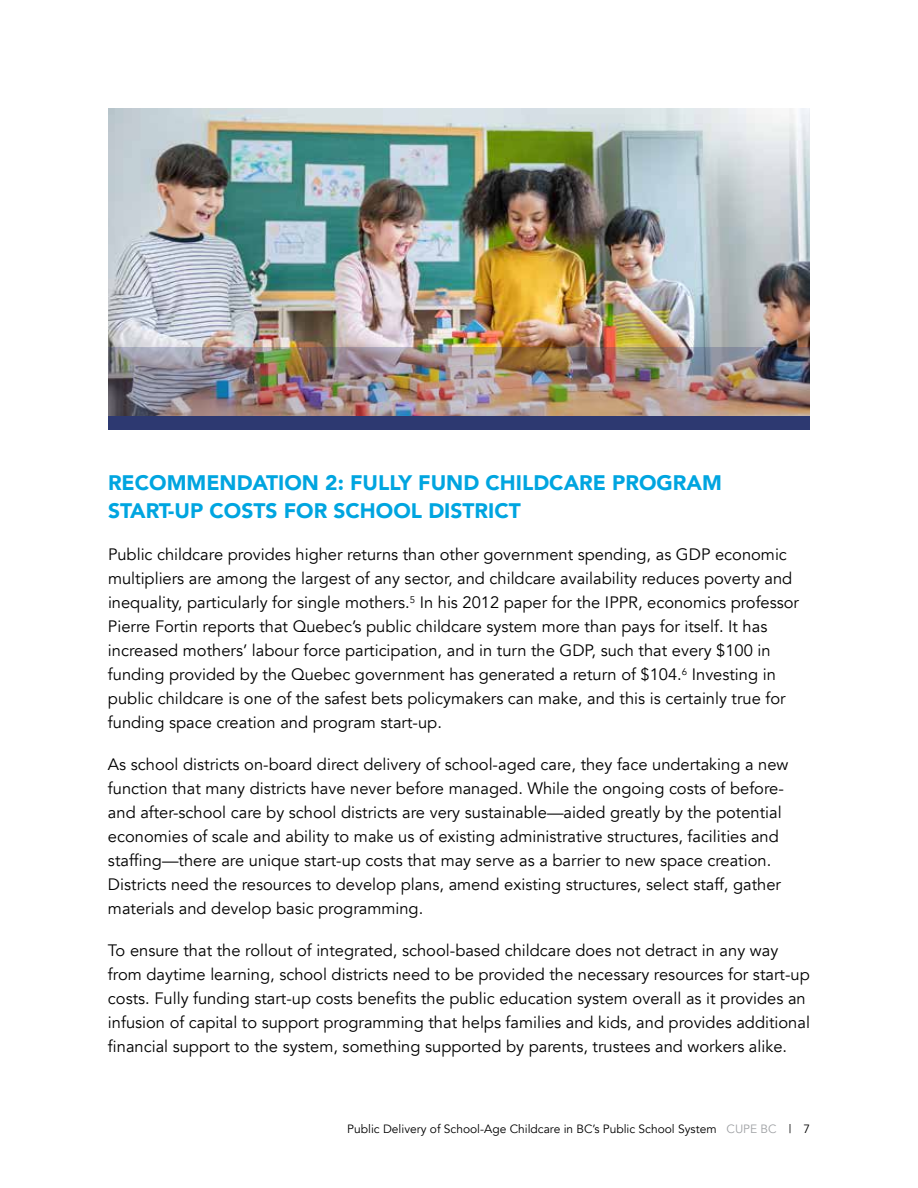
<style>
.page{position:relative;width:918px;height:1188px;background:#fff}
.page>*{position:absolute;margin:0;border:0;box-sizing:border-box;transform-origin:0 0}
.t1{font:900 21px/28.5px "Avenir";color:#00a5e0}
.t2{font:16.5px/24px "Avenir";color:#000}
.t3{font:12px "Avenir";color:#000}
.s1{color:#9fa1a4}
</style>
<div class="page">
<img style="left:108px;top:108px;width:702px;height:240px">
<img style="left:108px;top:348px;width:702px;height:68px">
<div style="left:108px;top:416px;width:702px;height:14px;background:#2d3971"></div>
<p class="t1" style="left:108px;top:468px;width:615px">RECOMMENDATION 2: FULLY FUND CHILDCARE PROGRAM<br>START-UP COSTS FOR SCHOOL DISTRICT</p>
<p class="t2" style="left:108px;top:543px;width:693px">Public childcare provides higher returns than other government spending, as GDP economic multipliers are among the largest of any sector, and childcare availability reduces poverty and inequality, particularly for single mothers.<sup>5</sup> In his 2012 paper for the IPPR, economics professor Pierre Fortin reports that Quebec’s public childcare system more than pays for itself. It has increased mothers’ labour force participation, and in turn the GDP, such that every $100 in funding provided by the Quebec government has generated a return of $104.<sup>6</sup> Investing in public childcare is one of the safest bets policymakers can make, and this is certainly true for funding space creation and program start-up.</p>
<p class="t2" style="left:108px;top:753px;width:682px">As school districts on-board direct delivery of school-aged care, they face undertaking a new function that many districts have never before managed. While the ongoing costs of before&shy;and after-school care by school districts are very sustainable—aided greatly by the potential economies of scale and ability to make us of existing administrative structures, facilities and staffing—there are unique start-up costs that may serve as a barrier to new space creation.<br>Districts need the resources to develop plans, amend existing structures, select staff, gather materials and develop basic programming.</p>
<p class="t2" style="left:108px;top:939px;width:704px">To ensure that the rollout of integrated, school-based childcare does not detract in any way from daytime learning, school districts need to be provided the necessary resources for start-up costs. Fully funding start-up costs benefits the public education system overall as it provides an infusion of capital to support programming that helps families and kids, and provides additional financial support to the system, something supported by parents, trustees and workers alike.</p>
<p class="t3" style="left:347px;top:1122px;width:464px">Public Delivery of School-Age Childcare in BC’s Public School System <span class="s1">CUPE BC</span> | 7</p>
</div>
